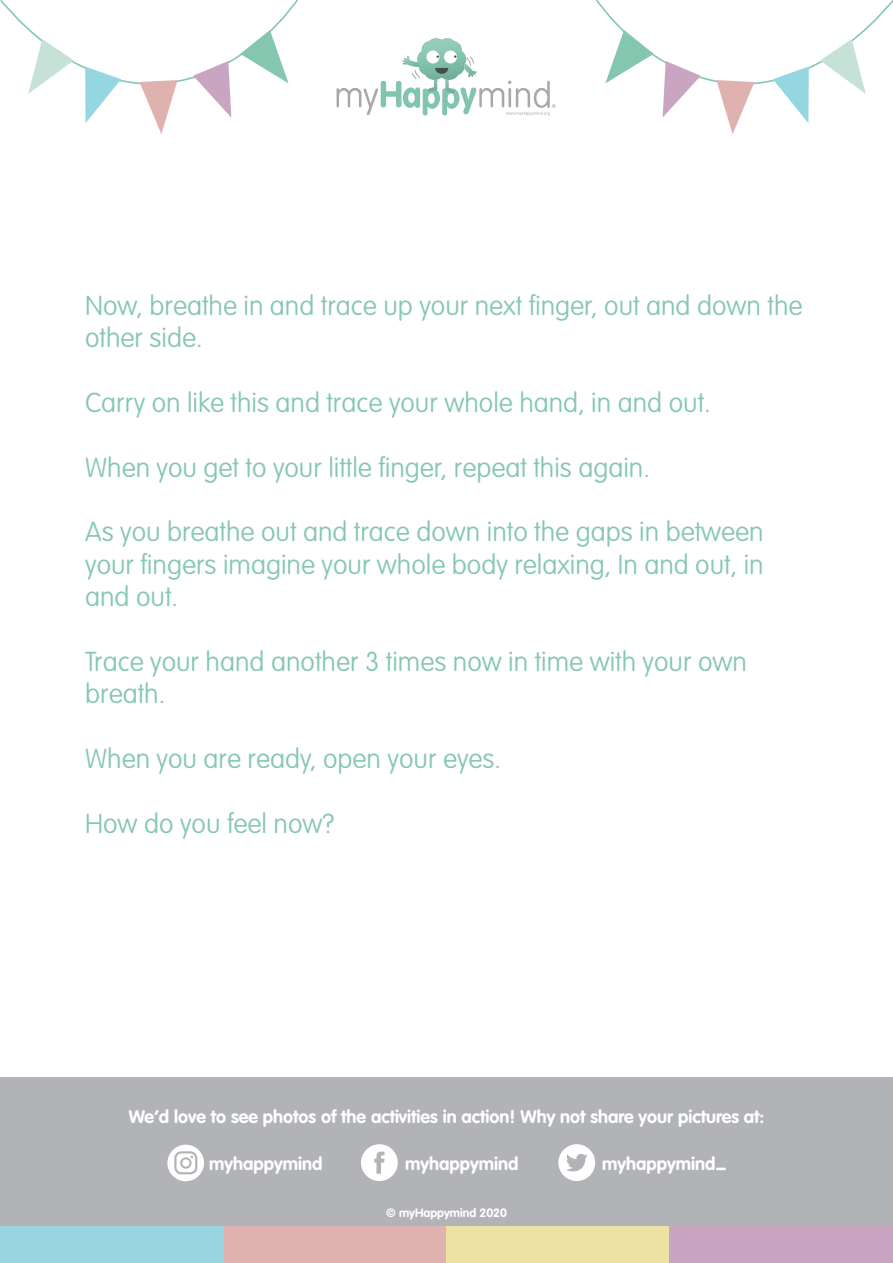
<style>
.page{position:relative;width:893px;height:1263px;background:#fff}
.page>*{position:absolute;margin:0;border:0;box-sizing:border-box;transform-origin:0 0}
.t1{font:100 27px/32.4px "VAG Rounded";color:#86c8af}
.t2{font:700 18px "VAG Rounded";color:#fff}
.t3{font:700 12px "VAG Rounded";color:#fff}
</style>
<div class="page">
<div style="left:223px;top:1225px;width:223px;height:38px;background:#e0b3b1"></div>
<div style="left:0;top:1225px;width:223px;height:38px;background:#97d6e1"></div>
<div style="left:446px;top:1225px;width:224px;height:38px;background:#ebe2a3"></div>
<div style="left:670px;top:1225px;width:223px;height:38px;background:#c8a6c2"></div>
<svg style="left:0;top:0;width:298px;height:134px"></svg>
<svg style="left:596px;top:0;width:297px;height:134px"></svg>
<svg style="left:337px;top:38px;width:219px;height:78px"></svg>
<div style="left:0;top:1077px;width:893px;height:149px;background:#b2b3b6"></div>
<div style="left:167px;top:1145px;width:37px;height:36px;background:#fff;border-radius:50%"></div>
<svg style="left:174px;top:1151px;width:23px;height:23px"></svg>
<div style="left:361px;top:1144px;width:37px;height:37px;background:#fff;border-radius:50%"></div>
<svg style="left:374px;top:1151px;width:10px;height:23px"></svg>
<div style="left:558px;top:1144px;width:37px;height:37px;background:#fff;border-radius:50%"></div>
<svg style="left:566px;top:1154px;width:21px;height:18px"></svg>
<svg style="left:716px;top:1167px;width:10px;height:3px"></svg>
<p class="t1" style="left:85px;top:289px;width:719px">Now, breathe in and trace up your next finger, out and down the other side.</p>
<p class="t1" style="left:85px;top:386px;width:627px">Carry on like this and trace your whole hand, in and out.</p>
<p class="t1" style="left:85px;top:451px;width:566px">When you get to your little finger, repeat this again.</p>
<p class="t1" style="left:85px;top:516px;width:680px;text-align:justify">As you breathe out and trace down into the gaps in between your fingers imagine your whole body relaxing, In and out, in and out.</p>
<p class="t1" style="left:85px;top:645px;width:663px">Trace your hand another 3 times now in time with your own breath.</p>
<p class="t1" style="left:85px;top:742px;width:417px">When you are ready, open your eyes.</p>
<p class="t1" style="left:85px;top:807px;width:251px">How do you feel now?</p>
<p class="t2" style="left:129px;top:1106px;width:637px">We’d love to see photos of the activities in action! Why not share your pictures at:</p>
<p class="t2" style="left:209px;top:1153px;width:115px">myhappymind</p>
<p class="t2" style="left:405px;top:1153px;width:115px">myhappymind</p>
<p class="t2" style="left:602px;top:1153px;width:115px">myhappymind</p>
<p class="t3" style="left:386px;top:1205px;width:122px">© myHappymind 2020</p>
</div>
